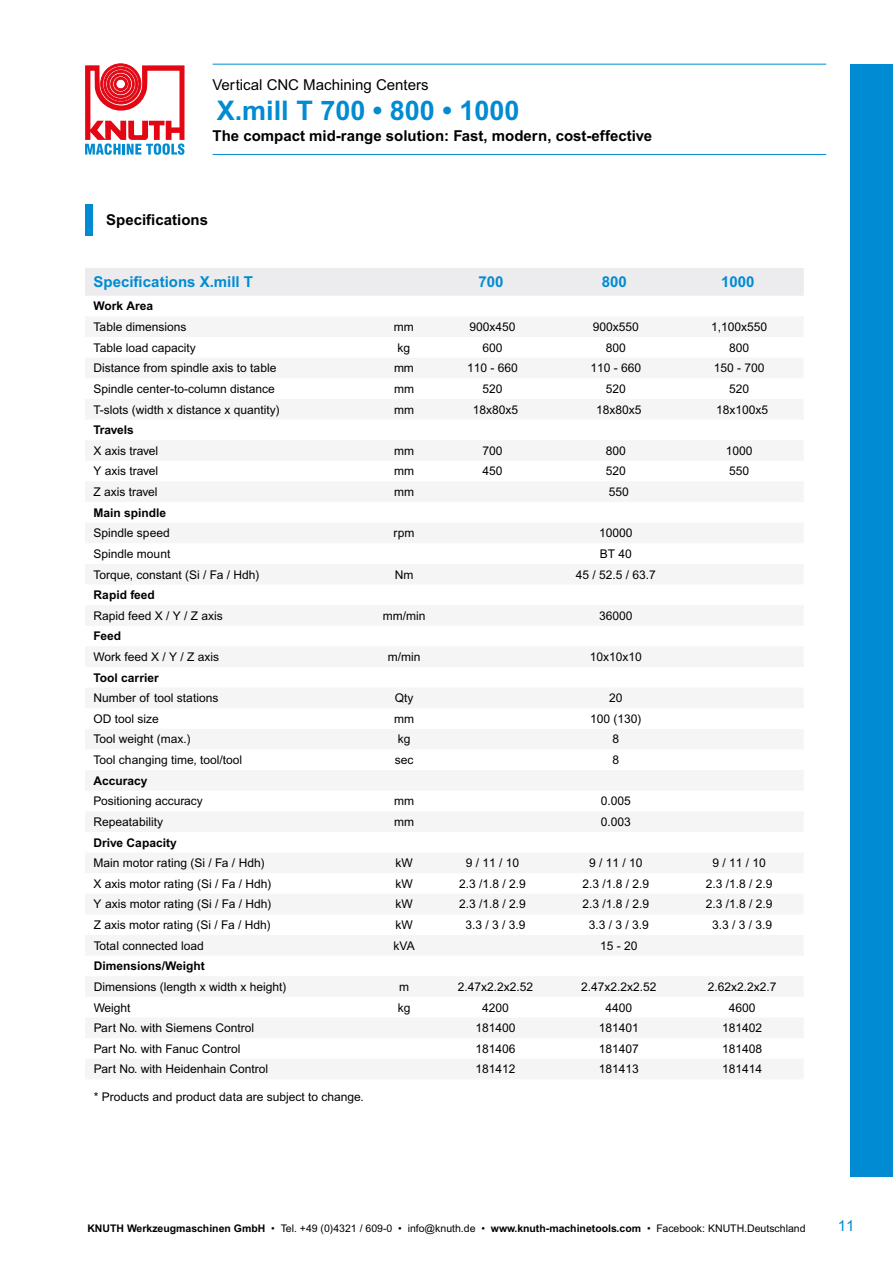
<style>
.page{position:relative;width:893px;height:1263px;background:#fff}
.page>*{position:absolute;margin:0;border:0;box-sizing:border-box;transform-origin:0 0}
.t1{font:700 27px "Arial MT Pro";color:#008bd2}
.t2{font:700 15px "Arial MT Pro";color:#000}
.t3{font:700 15px "Arial MT Pro";color:#008bd2}
.t4{font:15px "Arial MT Pro";color:#000}
.t5{font:15px "Arial MT Pro";color:#008bd2}
.t6{font:12px "Arial MT Pro";color:#000}
.t7{font:700 12px "Arial MT Pro";color:#000}
.t8{font:10.5px "Arial MT Pro";color:#000}
.s1{font-weight:700}
</style>
<div class="page">
<div style="left:850px;top:64px;width:43px;height:1112px;background:#008bd2"></div>
<hr style="left:213px;top:64px;width:613px;height:1px;background:#008bd2">
<hr style="left:213px;top:154px;width:613px;height:1px;background:#008bd2">
<svg style="left:85px;top:64px;width:100px;height:91px"></svg>
<hr style="left:0;top:64px;width:1px;height:1112px;background:#008bd2">
<div style="left:85px;top:204px;width:8px;height:31px;background:#008bd2"></div>
<div style="left:85px;top:268px;width:719px;height:28px;background:#ecebed"></div>
<p class="t4" style="left:213px;top:76px;width:218px">Vertical CNC Machining Centers</p>
<p class="t2" style="left:213px;top:126px;width:441px">The compact mid-range solution: Fast, modern, cost-effective</p>
<h1 class="t1" style="left:217px;top:94px;width:304px">X.mill T 700 • 800 • 1000</h1>
<p class="t2" style="left:106px;top:211px;width:103px">Specifications</p>
<p class="t3" style="left:94px;top:273px;width:161px">Specifications X.mill T</p>
<p class="t3" style="left:479px;top:273px;width:27px">700</p>
<p class="t3" style="left:602px;top:273px;width:27px">800</p>
<p class="t3" style="left:721px;top:273px;width:35px">1000</p>
<p class="t7" style="left:94px;top:299px;width:61px">Work Area</p>
<p class="t6" style="left:94px;top:320px;width:94px">Table dimensions</p>
<p class="t6" style="left:394px;top:320px;width:21px">mm</p>
<p class="t6" style="left:469px;top:320px;width:48px">900x450</p>
<p class="t6" style="left:593px;top:320px;width:48px">900x550</p>
<p class="t6" style="left:711px;top:320px;width:58px">1,100x550</p>
<p class="t6" style="left:94px;top:341px;width:104px">Table load capacity</p>
<p class="t6" style="left:398px;top:341px;width:14px">kg</p>
<p class="t6" style="left:482px;top:341px;width:22px">600</p>
<p class="t6" style="left:606px;top:341px;width:22px">800</p>
<p class="t6" style="left:729px;top:341px;width:22px">800</p>
<p class="t6" style="left:94px;top:361px;width:184px">Distance from spindle axis to table</p>
<p class="t6" style="left:394px;top:361px;width:21px">mm</p>
<p class="t6" style="left:467px;top:361px;width:52px">110 - 660</p>
<p class="t6" style="left:590px;top:361px;width:52px">110 - 660</p>
<p class="t6" style="left:714px;top:361px;width:52px">150 - 700</p>
<p class="t6" style="left:94px;top:382px;width:183px">Spindle center-to-column distance</p>
<p class="t6" style="left:394px;top:382px;width:21px">mm</p>
<p class="t6" style="left:482px;top:382px;width:22px">520</p>
<p class="t6" style="left:606px;top:382px;width:22px">520</p>
<p class="t6" style="left:729px;top:382px;width:22px">520</p>
<p class="t6" style="left:94px;top:402px;width:188px">T-slots (width x distance x quantity)</p>
<p class="t6" style="left:394px;top:402px;width:21px">mm</p>
<p class="t6" style="left:473px;top:402px;width:47px">18x80x5</p>
<p class="t6" style="left:596px;top:402px;width:47px">18x80x5</p>
<p class="t6" style="left:716px;top:402px;width:54px">18x100x5</p>
<p class="t7" style="left:94px;top:423px;width:42px">Travels</p>
<p class="t6" style="left:94px;top:444px;width:66px">X axis travel</p>
<p class="t6" style="left:394px;top:444px;width:21px">mm</p>
<p class="t6" style="left:482px;top:444px;width:22px">700</p>
<p class="t6" style="left:606px;top:444px;width:22px">800</p>
<p class="t6" style="left:726px;top:444px;width:28px">1000</p>
<p class="t6" style="left:94px;top:464px;width:66px">Y axis travel</p>
<p class="t6" style="left:394px;top:464px;width:21px">mm</p>
<p class="t6" style="left:482px;top:464px;width:22px">450</p>
<p class="t6" style="left:606px;top:464px;width:22px">520</p>
<p class="t6" style="left:729px;top:464px;width:22px">550</p>
<p class="t6" style="left:94px;top:485px;width:65px">Z axis travel</p>
<p class="t6" style="left:394px;top:485px;width:21px">mm</p>
<p class="t6" style="left:609px;top:485px;width:22px">550</p>
<p class="t7" style="left:94px;top:505px;width:74px">Main spindle</p>
<p class="t6" style="left:94px;top:526px;width:78px">Spindle speed</p>
<p class="t6" style="left:394px;top:526px;width:22px">rpm</p>
<p class="t6" style="left:599px;top:526px;width:35px">10000</p>
<p class="t6" style="left:94px;top:547px;width:78px">Spindle mount</p>
<p class="t6" style="left:600px;top:547px;width:34px">BT 40</p>
<p class="t6" style="left:94px;top:567px;width:167px">Torque, constant (Si / Fa / Hdh)</p>
<p class="t6" style="left:395px;top:567px;width:20px">Nm</p>
<p class="t6" style="left:576px;top:567px;width:82px">45 / 52.5 / 63.7</p>
<p class="t7" style="left:94px;top:588px;width:63px">Rapid feed</p>
<p class="t6" style="left:94px;top:609px;width:131px">Rapid feed X / Y / Z axis</p>
<p class="t6" style="left:383px;top:609px;width:44px">mm/min</p>
<p class="t6" style="left:599px;top:609px;width:35px">36000</p>
<p class="t7" style="left:94px;top:629px;width:29px">Feed</p>
<p class="t6" style="left:94px;top:650px;width:127px">Work feed X / Y / Z axis</p>
<p class="t6" style="left:388px;top:650px;width:34px">m/min</p>
<p class="t6" style="left:590px;top:650px;width:54px">10x10x10</p>
<p class="t7" style="left:94px;top:670px;width:67px">Tool carrier</p>
<p class="t6" style="left:94px;top:691px;width:126px">Number of tool stations</p>
<p class="t6" style="left:395px;top:691px;width:20px">Qty</p>
<p class="t6" style="left:609px;top:691px;width:15px">20</p>
<p class="t6" style="left:94px;top:712px;width:67px">OD tool size</p>
<p class="t6" style="left:394px;top:712px;width:21px">mm</p>
<p class="t6" style="left:590px;top:712px;width:53px">100 (130)</p>
<p class="t6" style="left:94px;top:732px;width:99px">Tool weight (max.)</p>
<p class="t6" style="left:398px;top:732px;width:14px">kg</p>
<p class="t6" style="left:612px;top:732px;width:8px">8</p>
<p class="t6" style="left:94px;top:753px;width:150px">Tool changing time, tool/tool</p>
<p class="t6" style="left:395px;top:753px;width:20px">sec</p>
<p class="t6" style="left:612px;top:753px;width:8px">8</p>
<p class="t7" style="left:94px;top:773px;width:55px">Accuracy</p>
<p class="t6" style="left:94px;top:794px;width:111px">Positioning accuracy</p>
<p class="t6" style="left:394px;top:794px;width:21px">mm</p>
<p class="t6" style="left:601px;top:794px;width:32px">0.005</p>
<p class="t6" style="left:94px;top:815px;width:71px">Repeatability</p>
<p class="t6" style="left:394px;top:815px;width:21px">mm</p>
<p class="t6" style="left:601px;top:815px;width:32px">0.003</p>
<p class="t7" style="left:94px;top:835px;width:85px">Drive Capacity</p>
<p class="t6" style="left:94px;top:856px;width:173px">Main motor rating (Si / Fa / Hdh)</p>
<p class="t6" style="left:395px;top:856px;width:19px">kW</p>
<p class="t6" style="left:466px;top:856px;width:55px">9 / 11 / 10</p>
<p class="t6" style="left:589px;top:856px;width:55px">9 / 11 / 10</p>
<p class="t6" style="left:712px;top:856px;width:55px">9 / 11 / 10</p>
<p class="t6" style="left:94px;top:877px;width:179px">X axis motor rating (Si / Fa / Hdh)</p>
<p class="t6" style="left:395px;top:877px;width:19px">kW</p>
<p class="t6" style="left:459px;top:877px;width:68px">2.3 /1.8 / 2.9</p>
<p class="t6" style="left:582px;top:877px;width:68px">2.3 /1.8 / 2.9</p>
<p class="t6" style="left:706px;top:877px;width:68px">2.3 /1.8 / 2.9</p>
<p class="t6" style="left:94px;top:897px;width:179px">Y axis motor rating (Si / Fa / Hdh)</p>
<p class="t6" style="left:395px;top:897px;width:19px">kW</p>
<p class="t6" style="left:459px;top:897px;width:68px">2.3 /1.8 / 2.9</p>
<p class="t6" style="left:582px;top:897px;width:68px">2.3 /1.8 / 2.9</p>
<p class="t6" style="left:706px;top:897px;width:68px">2.3 /1.8 / 2.9</p>
<p class="t6" style="left:94px;top:918px;width:179px">Z axis motor rating (Si / Fa / Hdh)</p>
<p class="t6" style="left:395px;top:918px;width:19px">kW</p>
<p class="t6" style="left:465px;top:918px;width:62px">3.3 / 3 / 3.9</p>
<p class="t6" style="left:589px;top:918px;width:62px">3.3 / 3 / 3.9</p>
<p class="t6" style="left:712px;top:918px;width:62px">3.3 / 3 / 3.9</p>
<p class="t6" style="left:94px;top:938px;width:112px">Total connected load</p>
<p class="t6" style="left:393px;top:938px;width:23px">kVA</p>
<p class="t6" style="left:600px;top:938px;width:39px">15 - 20</p>
<p class="t7" style="left:94px;top:959px;width:113px">Dimensions/Weight</p>
<p class="t6" style="left:94px;top:980px;width:194px">Dimensions (length x width x height)</p>
<p class="t6" style="left:399px;top:980px;width:11px">m</p>
<p class="t6" style="left:458px;top:980px;width:77px">2.47x2.2x2.52</p>
<p class="t6" style="left:581px;top:980px;width:77px">2.47x2.2x2.52</p>
<p class="t6" style="left:708px;top:980px;width:70px">2.62x2.2x2.7</p>
<p class="t6" style="left:94px;top:1000px;width:38px">Weight</p>
<p class="t6" style="left:398px;top:1000px;width:14px">kg</p>
<p class="t6" style="left:482px;top:1000px;width:28px">4200</p>
<p class="t6" style="left:605px;top:1000px;width:28px">4400</p>
<p class="t6" style="left:729px;top:1000px;width:28px">4600</p>
<p class="t6" style="left:94px;top:1021px;width:162px">Part No. with Siemens Control</p>
<p class="t6" style="left:476px;top:1021px;width:42px">181400</p>
<p class="t6" style="left:599px;top:1021px;width:42px">181401</p>
<p class="t6" style="left:722px;top:1021px;width:42px">181402</p>
<p class="t6" style="left:94px;top:1042px;width:148px">Part No. with Fanuc Control</p>
<p class="t6" style="left:476px;top:1042px;width:42px">181406</p>
<p class="t6" style="left:599px;top:1042px;width:42px">181407</p>
<p class="t6" style="left:722px;top:1042px;width:42px">181408</p>
<p class="t6" style="left:94px;top:1062px;width:176px">Part No. with Heidenhain Control</p>
<p class="t6" style="left:476px;top:1062px;width:42px">181412</p>
<p class="t6" style="left:599px;top:1062px;width:42px">181413</p>
<p class="t6" style="left:722px;top:1062px;width:42px">181414</p>
<p class="t6" style="left:94px;top:1089px;width:271px">* Products and product data are subject to change.</p>
<p class="t8" style="left:87px;top:1222px;width:720px"><span class="s1">KNUTH Werkzeugmaschinen GmbH</span> • Tel. +49 (0)4321 / 609-0 • info@knuth.de • <span class="s1">www.knuth-machinetools.com</span> • Facebook: KNUTH.Deutschland</p>
<p class="t5" style="left:838px;top:1217px;width:18px">11</p>
</div>
